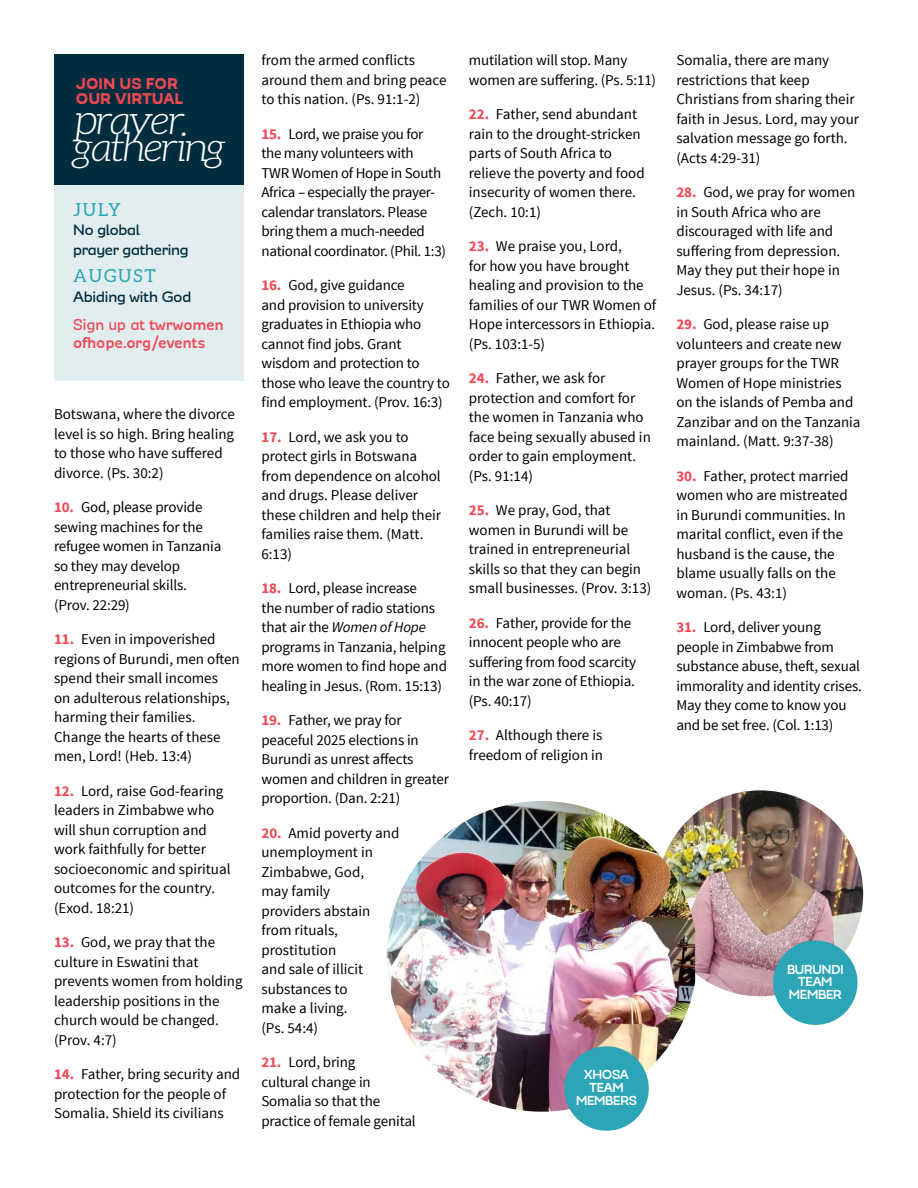
<style>
.page{position:relative;width:918px;height:1188px;background:#fff}
.page>*{position:absolute;margin:0;border:0;box-sizing:border-box;transform-origin:0 0}
.t1{font:italic 300 40.05px "Aleo";letter-spacing:-.05em;color:#fff;scale:1.07 1}
.t2{font:700 18px/18px "Modernica";letter-spacing:-.005em;color:#ef4955}
.t3{font:900 18px/15px "Modernica";letter-spacing:.03em;color:#ef4955}
.t4{font:18px "Aleo";letter-spacing:.1em;color:#2ca6b6}
.t5{font:500 17.25px/19.5px "Modernica";letter-spacing:-.025em;color:#002d3e;scale:1.07 1}
.t6{font:15px/19.5px "Source Sans Pro";color:#000}
.t7{font:15px/19.5px "Source Sans Pro";letter-spacing:-.02em;color:#000}
.t8{font:700 15px/12.8px "Modernica";letter-spacing:-.01em;color:#fff;text-align:center}
.s1{font-size:41.7px}
.s2{font-weight:500}
.s3{font-weight:700;color:#ef4955}
.s4{font-style:italic}
</style>
<div class="page">
<img style="left:657px;top:790px;width:206px;height:206px;border-radius:103px">
<div style="left:773px;top:940px;width:85px;height:85px;background:#2ca6b6;border-radius:50%"></div>
<img style="left:387px;top:801px;width:308px;height:311px">
<div style="left:54px;top:184px;width:189px;height:197px;background:#e2edf0"></div>
<div style="left:54px;top:54px;width:189px;height:130px;background:#002d3e"></div>
<div style="left:564px;top:1046px;width:85px;height:85px;background:#2ca6b6;border-radius:50%"></div>
<p class="t3" style="left:76px;top:77px;width:108px">JOIN US FOR<br>OUR VIRTUAL</p>
<h1 class="t1" style="left:73px;top:98px;width:107px"><span class="s1">p</span>rayer</h1>
<h1 class="t1" style="left:71px;top:125px;width:146px">gathering</h1>
<p class="t4" style="left:73px;top:199px;width:49px">JULY</p>
<p class="t5" style="left:73px;top:221px;width:109px">No global prayer gathering</p>
<p class="t4" style="left:73px;top:266px;width:84px">AUGUST</p>
<p class="t5" style="left:73px;top:287px;width:112px">Abiding with God</p>
<p class="t2" style="left:73px;top:316px;width:152px"><span class="s2">Sign up at</span> twrwomen ofhope.org/events</p>
<p class="t6" style="left:54px;top:405px;width:182px">Botswana, where the divorce level is so high. Bring healing to those who have suffered divorce. (Ps. 30:2)</p>
<p class="t6" style="left:54px;top:498px;width:169px"><span class="s3">10.</span> God, please provide sewing machines for the refugee women in Tanzania so they may develop entrepreneurial skills. (Prov. 22:29)</p>
<p class="t6" style="left:54px;top:630px;width:187px"><span class="s3">11.</span> Even in impoverished regions of Burundi, men often spend their small incomes<br>on adulterous relationships, harming their families.<br>Change the hearts of these men, Lord! (Heb. 13:4)</p>
<p class="t6" style="left:54px;top:781px;width:178px"><span class="s3">12.</span> Lord, raise God-fearing leaders in Zimbabwe who will shun corruption and work faithfully for better socioeconomic and spiritual outcomes for the country. (Exod. 18:21)</p>
<p class="t6" style="left:54px;top:933px;width:190px"><span class="s3">13.</span> God, we pray that the culture in Eswatini that prevents women from holding leadership positions in the church would be changed. (Prov. 4:7)</p>
<p class="t6" style="left:54px;top:1065px;width:188px"><span class="s3">14.</span> Father, bring security and protection for the people of<br>Somalia. Shield its civilians</p>
<p class="t6" style="left:261px;top:51px;width:187px">from the armed conflicts around them and bring peace to this nation. (Ps. 91:1-2)</p>
<p class="t7" style="left:261px;top:124px;width:186px"><span class="s3">15.</span> Lord, we praise you for the many volunteers with<br>TWR Women of Hope in South<br>Africa – especially the prayer&shy;calendar translators. Please bring them a much-needed national coordinator. (Phil. 1:3)</p>
<p class="t6" style="left:261px;top:276px;width:190px"><span class="s3">16.</span> God, give guidance<br>and provision to university graduates in Ethiopia who cannot find jobs. Grant wisdom and protection to those who leave the country to find employment. (Prov. 16:3)</p>
<p class="t6" style="left:261px;top:427px;width:181px"><span class="s3">17.</span> Lord, we ask you to protect girls in Botswana from dependence on alcohol and drugs. Please deliver these children and help their families raise them. (Matt.<br>6:13)</p>
<p class="t6" style="left:261px;top:579px;width:187px"><span class="s3">18.</span> Lord, please increase<br>the number of radio stations that air the <span class="s4">Women of Hope </span>programs in Tanzania, helping more women to find hope and healing in Jesus. (Rom. 15:13)</p>
<p class="t6" style="left:261px;top:711px;width:189px"><span class="s3">19.</span> Father, we pray for peaceful 2025 elections in<br>Burundi as unrest affects women and children in greater proportion. (Dan. 2:21)</p>
<p class="t6" style="left:261px;top:823px;width:139px"><span class="s3">20.</span> Amid poverty and unemployment in<br>Zimbabwe, God,<br>may family<br>providers abstain from rituals, prostitution<br>and sale of illicit substances to<br>make a living.<br>(Ps. 54:4)</p>
<p class="t6" style="left:261px;top:1053px;width:156px"><span class="s3">21.</span> Lord, bring<br>cultural change in<br>Somalia so that the practice of female genital</p>
<p class="t6" style="left:469px;top:51px;width:189px">mutilation will stop. Many women are suffering. (Ps. 5:11)</p>
<p class="t6" style="left:469px;top:105px;width:177px"><span class="s3">22.</span> Father, send abundant rain to the drought-stricken parts of South Africa to relieve the poverty and food insecurity of women there. (Zech. 10:1)</p>
<p class="t6" style="left:469px;top:237px;width:189px"><span class="s3">23.</span> We praise you, Lord,<br>for how you have brought healing and provision to the families of our TWR Women of<br>Hope intercessors in Ethiopia. (Ps. 103:1-5)</p>
<p class="t6" style="left:469px;top:369px;width:183px"><span class="s3">24.</span> Father, we ask for protection and comfort for the women in Tanzania who face being sexually abused in order to gain employment. (Ps. 91:14)</p>
<p class="t6" style="left:469px;top:501px;width:184px"><span class="s3">25.</span> We pray, God, that women in Burundi will be trained in entrepreneurial skills so that they can begin small businesses. (Prov. 3:13)</p>
<p class="t6" style="left:469px;top:613px;width:169px"><span class="s3">26.</span> Father, provide for the innocent people who are suffering from food scarcity in the war zone of Ethiopia. (Ps. 40:17)</p>
<p class="t6" style="left:469px;top:726px;width:136px"><span class="s3">27.</span> Although there is freedom of religion in</p>
<p class="t6" style="left:676px;top:51px;width:184px">Somalia, there are many restrictions that keep<br>Christians from sharing their faith in Jesus. Lord, may your salvation message go forth. (Acts 4:29-31)</p>
<p class="t6" style="left:676px;top:183px;width:181px"><span class="s3">28.</span> God, we pray for women in South Africa who are discouraged with life and suffering from depression.<br>May they put their hope in<br>Jesus. (Ps. 34:17)</p>
<p class="t6" style="left:676px;top:315px;width:186px"><span class="s3">29.</span> God, please raise up volunteers and create new prayer groups for the TWR<br>Women of Hope ministries on the islands of Pemba and<br>Zanzibar and on the Tanzania mainland. (Matt. 9:37-38)</p>
<p class="t6" style="left:676px;top:466px;width:174px"><span class="s3">30.</span> Father, protect married women who are mistreated in Burundi communities. In marital conflict, even if the husband is the cause, the blame usually falls on the woman. (Ps. 43:1)</p>
<p class="t6" style="left:676px;top:618px;width:187px"><span class="s3">31.</span> Lord, deliver young people in Zimbabwe from substance abuse, theft, sexual immorality and identity crises.<br>May they come to know you and be set free. (Col. 1:13)</p>
<p class="t8" style="left:576px;top:1069px;width:63px">XHOSA<br>TEAM<br>MEMBERS</p>
<p class="t8" style="left:787px;top:963px;width:58px">BURUNDI<br>TEAM<br>MEMBER</p>
</div>
